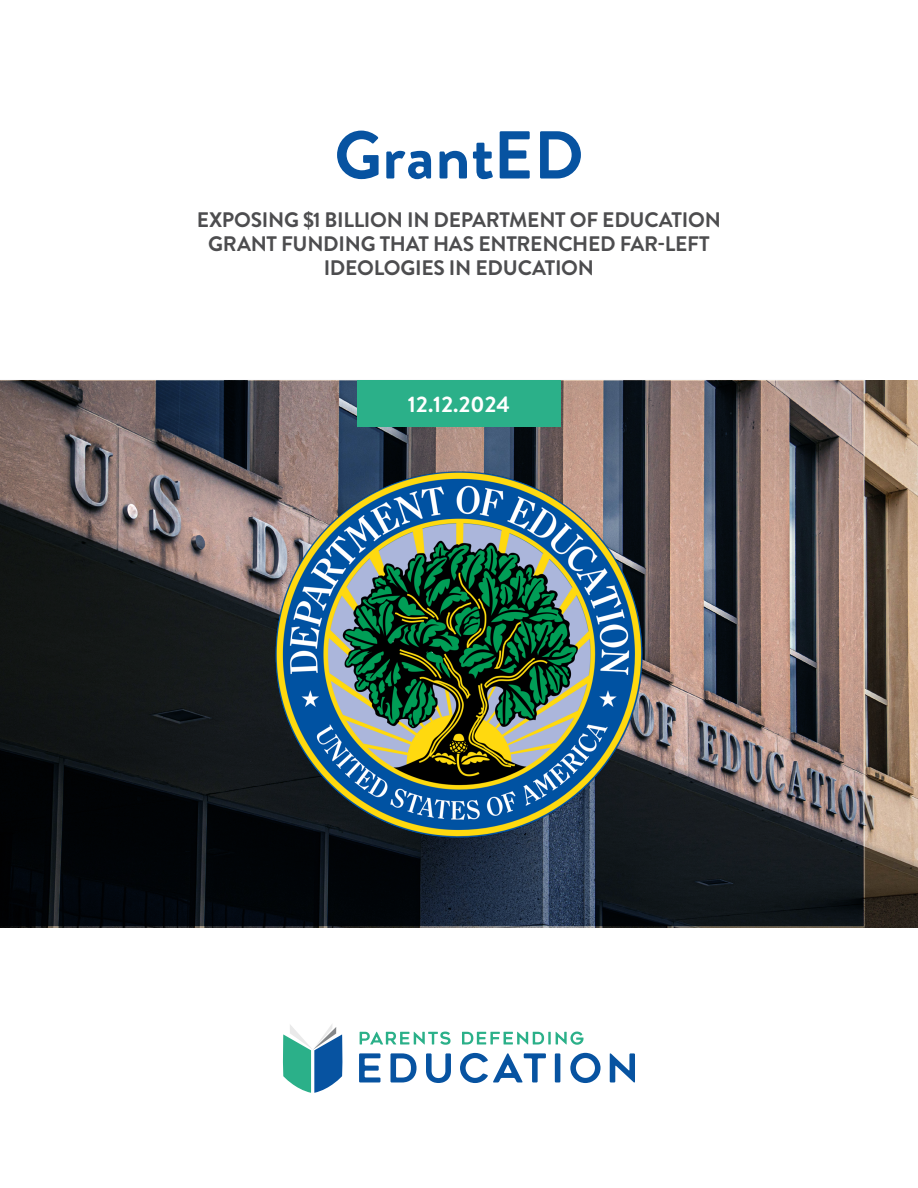
<style>
.page{position:relative;width:918px;height:1188px;background:#fff}
.page>*{position:absolute;margin:0;border:0;box-sizing:border-box;transform-origin:0 0}
.t1{font:700 67.5px "Brandon Grotesque";letter-spacing:.01em;color:#0753a1}
.t2{font:700 22.5px "Brandon Grotesque";letter-spacing:.01em;color:#fff}
.t3{font:700 21px/24px "Brandon Grotesque";letter-spacing:-.01em;color:#4d4d4f;text-align:center}
</style>
<div class="page">
<svg style="left:359px;top:1053px;width:21px;height:29px"></svg>
<svg style="left:390px;top:1053px;width:27px;height:29px"></svg>
<svg style="left:426px;top:1053px;width:25px;height:30px"></svg>
<svg style="left:460px;top:1053px;width:86px;height:30px"></svg>
<svg style="left:555px;top:1053px;width:5px;height:29px"></svg>
<svg style="left:570px;top:1053px;width:31px;height:30px"></svg>
<svg style="left:610px;top:1053px;width:25px;height:29px"></svg>
<svg style="left:360px;top:1032px;width:91px;height:13px"></svg>
<svg style="left:462px;top:1032px;width:122px;height:13px"></svg>
<svg style="left:283px;top:1024px;width:60px;height:69px"></svg>
<img style="left:865px;top:381px;width:53px;height:547px">
<svg style="left:0;top:380px;width:865px;height:548px;background:#474243"></svg>
<div style="left:357px;top:381px;width:204px;height:46px;background:#2bb089"></div>
<img style="left:275px;top:470px;width:368px;height:369px">
<h1 class="t1" style="left:334px;top:108px;width:251px">GrantED</h1>
<p class="t3" style="left:197px;top:209px;width:525px">EXPOSING $1 BILLION IN DEPARTMENT OF EDUCATION<br>GRANT FUNDING THAT HAS ENTRENCHED FAR-LEFT<br>IDEOLOGIES IN EDUCATION</p>
<p class="t2" style="left:408px;top:388px;width:104px">12.12.2024</p>
</div>
